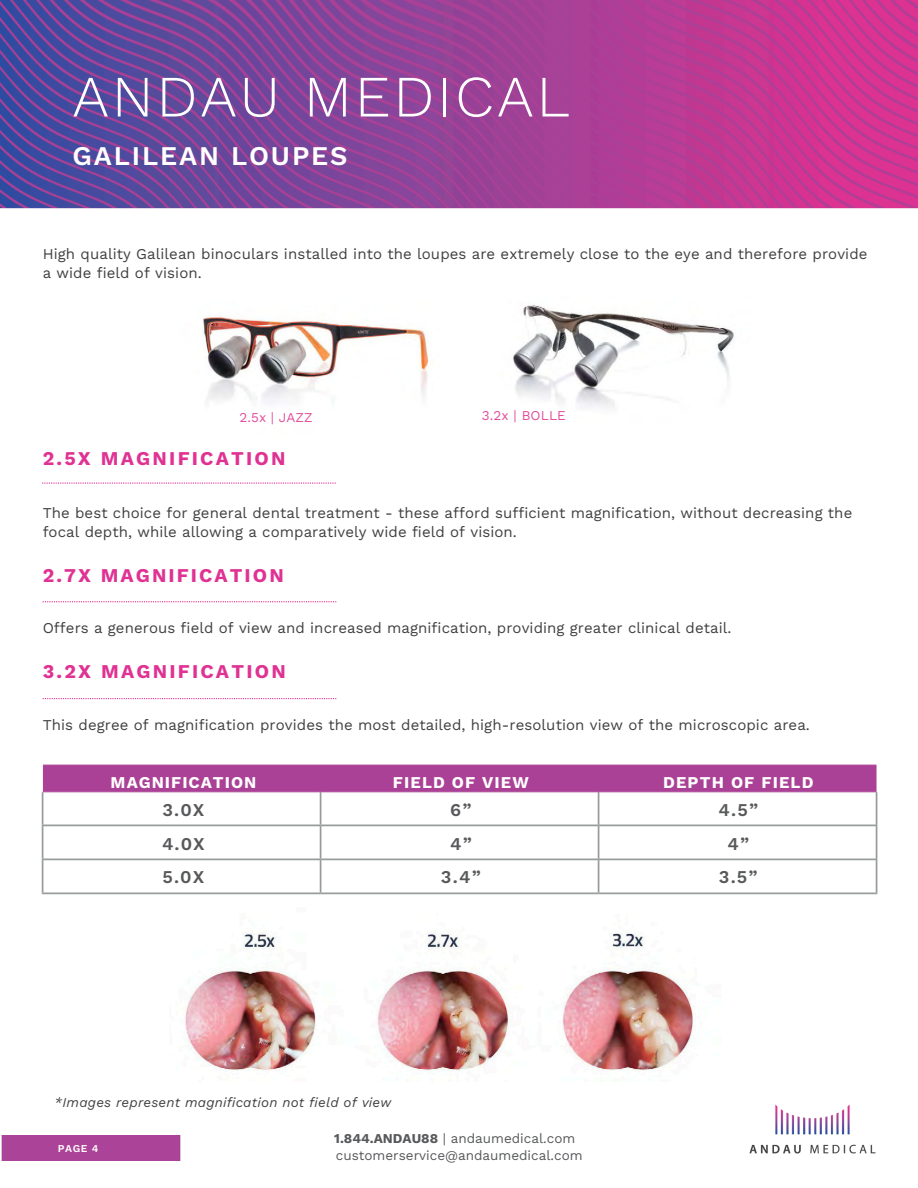
<style>
.page{position:relative;width:918px;height:1188px;background:#fff}
.page>*{position:absolute;margin:0;border:0;box-sizing:border-box;transform-origin:0 0}
.t1{font:300 58.5px "Work Sans";letter-spacing:.05em;color:#fff}
.t2{font:600 27px "Work Sans";letter-spacing:.07em;color:#fff}
.t3{font:700 19.5px "Work Sans";letter-spacing:.115em;color:#e03293}
.t4{font:600 18px/33.8px "Work Sans";color:#58595b;text-align:center}
.t5{font:700 16.5px "Work Sans";letter-spacing:.07em;color:#fff}
.t6{font:15px/19.2px "Work Sans";letter-spacing:.005em;color:#414042}
.t7{font:13.5px "Work Sans";color:#58595b}
.t8{font:italic 13.5px "Work Sans";letter-spacing:.015em;color:#414042}
.t9{font:13.5px "Work Sans";letter-spacing:.01em;color:#e2509d}
.t10{font:600 10.5px "Work Sans";color:#fff}
.s1{font-weight:700}
</style>
<div class="page">
<div style="left:1px;top:1135px;width:180px;height:26px;background:#ab4399"></div>
<img style="left:0;top:0;width:918px;height:209px">
<img style="left:749px;top:1104px;width:127px;height:50px">
<img style="left:41px;top:764px;width:837px;height:131px">
<img style="left:203px;top:316px;width:228px;height:88px">
<img style="left:513px;top:305px;width:221px;height:104px">
<img style="left:185px;top:932px;width:508px;height:139px">
<svg style="left:43px;top:601px;width:293px;height:1px"></svg>
<svg style="left:42px;top:483px;width:294px;height:1px"></svg>
<svg style="left:43px;top:698px;width:293px;height:1px"></svg>
<h5 class="t1" style="left:72px;top:62px;width:499px">ANDAU MEDICAL</h5>
<h5 class="t2" style="left:72px;top:140px;width:277px">GALILEAN LOUPES</h5>
<h2 class="t6" style="left:43px;top:244px;width:826px">High quality Galilean binoculars installed into the loupes are extremely close to the eye and therefore provide a wide field of vision.</h2>
<p class="t9" style="left:240px;top:409px;width:74px">2.5x | JAZZ</p>
<h1 class="t9" style="left:482px;top:408px;width:85px">3.2x | BOLLE</h1>
<h4 class="t3" style="left:43px;top:447px;width:244px">2.5X MAGNIFICATION</h4>
<h4 class="t6" style="left:43px;top:503px;width:811px">The best choice for general dental treatment - these afford sufficient magnification, without decreasing the focal depth, while allowing a comparatively wide field of vision.</h4>
<p class="t3" style="left:43px;top:563px;width:243px">2.7X MAGNIFICATION</p>
<h2 class="t6" style="left:43px;top:619px;width:690px">Offers a generous field of view and increased magnification, providing greater clinical detail.</h2>
<h2 class="t3" style="left:43px;top:660px;width:245px">3.2X MAGNIFICATION</h2>
<p class="t6" style="left:43px;top:716px;width:769px">This degree of magnification provides the most detailed, high-resolution view of the microscopic area.</p>
<p class="t5" style="left:111px;top:772px;width:147px">MAGNIFICATION</p>
<p class="t4" style="left:162px;top:793px;width:44px;text-align:justify">3.0X 4.0X 5.0X</p>
<h4 class="t5" style="left:393px;top:772px;width:137px">FIELD OF VIEW</h4>
<h4 class="t4" style="left:441px;top:793px;width:41px">6”<br>4”<br>3.4”</h4>
<p class="t5" style="left:663px;top:772px;width:152px">DEPTH OF FIELD</p>
<p class="t4" style="left:718px;top:793px;width:41px">4.5”<br>4”<br>3.5”</p>
<h4 class="t8" style="left:55px;top:1095px;width:338px">*Images represent magnification not field of view</h4>
<p class="t7" style="left:334px;top:1131px;width:243px"><span class="s1">1.844.ANDAU88</span> | andaumedical.com</p>
<h5 class="t10" style="left:58px;top:1142px;width:42px">PAGE 4</h5>
<p class="t7" style="left:336px;top:1147px;width:248px">customerservice@andaumedical.com</p>
</div>
